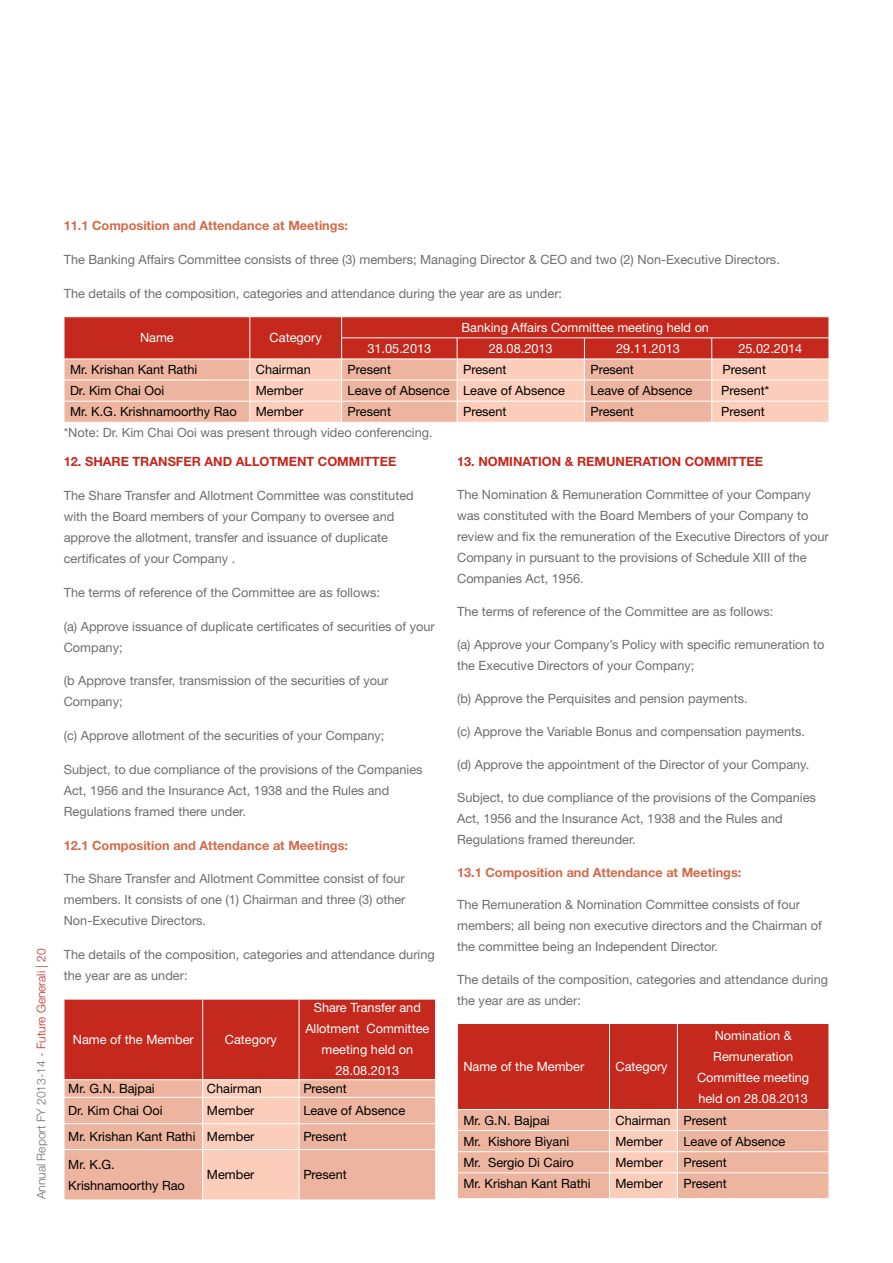
<style>
.page{position:relative;width:893px;height:1263px;background:#fff}
.page>*{position:absolute;margin:0;border:0;box-sizing:border-box;transform-origin:0 0}
.t1{font:12.75px/21px "Helvetica Neue LT Std";color:#6d6e71}
.t2{font:12.75px/21px "Helvetica Neue LT Std";color:#000}
.t3{font:12.75px/21px "Helvetica Neue LT Std";color:#fff;text-align:center}
.t4{font:700 12.75px "Helvetica Neue LT Std";color:#d36a49}
.t5{font:700 12.75px "Helvetica Neue LT Std";color:#c5281c}
.t6{font:300 12px "Helvetica Neue LT Std";color:#6d6e71}
.s1{color:#c42d28}
</style>
<div class="page">
<svg style="left:64px;top:317px;width:765px;height:105px;background:#e28878"></svg>
<svg style="left:64px;top:999px;width:372px;height:201px;background:#e08574"></svg>
<hr style="left:64px;top:1149px;width:139px;height:1px;background:#fff">
<hr style="left:64px;top:1150px;width:1px;height:50px;background:#fff">
<hr style="left:203px;top:1149px;width:96px;height:1px;background:#fff">
<hr style="left:202px;top:1150px;width:1px;height:50px;background:#fff">
<hr style="left:299px;top:1149px;width:137px;height:1px;background:#fff">
<hr style="left:299px;top:1150px;width:1px;height:50px;background:#fff">
<hr style="left:435px;top:1150px;width:1px;height:50px;background:#fff">
<svg style="left:457px;top:1023px;width:372px;height:175px;background:#dc7869"></svg>
<p class="t6" style="left:34px;top:1199px;width:252px;rotate:-90deg">Annual Report FY 2013-14 <span class="s1">- Future Generali | 20</span></p>
<p class="t4" style="left:64px;top:218px;width:286px">11.1 Composition and Attendance at Meetings:</p>
<p class="t1" style="left:64px;top:249px;width:718px">The Banking Affairs Committee consists of three (3) members; Managing Director &amp; CEO and two (2) Non-Executive Directors.</p>
<p class="t1" style="left:64px;top:283px;width:500px">The details of the composition, categories and attendance during the year are as under:</p>
<p class="t3" style="left:140px;top:327px;width:35px">Name</p>
<p class="t3" style="left:270px;top:327px;width:54px">Category</p>
<p class="t3" style="left:461px;top:317px;width:249px">Banking Affairs Committee meeting held on</p>
<p class="t3" style="left:367px;top:338px;width:65px">31.05.2013</p>
<p class="t3" style="left:489px;top:338px;width:65px">28.08.2013</p>
<p class="t3" style="left:616px;top:338px;width:65px">29.11.2013</p>
<p class="t3" style="left:738px;top:338px;width:65px">25.02.2014</p>
<p class="t2" style="left:70px;top:359px;width:129px">Mr. Krishan Kant Rathi</p>
<p class="t2" style="left:256px;top:359px;width:57px">Chairman</p>
<p class="t2" style="left:348px;top:359px;width:45px">Present</p>
<p class="t2" style="left:463px;top:359px;width:45px">Present</p>
<p class="t2" style="left:590px;top:359px;width:45px">Present</p>
<p class="t2" style="left:723px;top:359px;width:45px">Present</p>
<p class="t2" style="left:70px;top:380px;width:96px">Dr. Kim Chai Ooi</p>
<p class="t2" style="left:256px;top:380px;width:49px">Member</p>
<p class="t2" style="left:348px;top:380px;width:219px">Leave of Absence Leave of Absence</p>
<p class="t2" style="left:590px;top:380px;width:104px">Leave of Absence</p>
<p class="t2" style="left:721px;top:380px;width:49px">Present*</p>
<p class="t2" style="left:70px;top:401px;width:168px">Mr. K.G. Krishnamoorthy Rao</p>
<p class="t2" style="left:256px;top:401px;width:49px">Member</p>
<p class="t2" style="left:348px;top:401px;width:45px">Present</p>
<p class="t2" style="left:463px;top:401px;width:45px">Present</p>
<p class="t2" style="left:590px;top:401px;width:45px">Present</p>
<p class="t2" style="left:721px;top:401px;width:45px">Present</p>
<p class="t1" style="left:64px;top:422px;width:370px">*Note: Dr. Kim Chai Ooi was present through video conferencing.</p>
<p class="t5" style="left:64px;top:454px;width:334px">12. SHARE TRANSFER AND ALLOTMENT COMMITTEE</p>
<p class="t1" style="left:64px;top:485px;width:352px">The Share Transfer and Allotment Committee was constituted with the Board members of your Company to oversee and approve the allotment, transfer and issuance of duplicate certificates of your Company .</p>
<p class="t1" style="left:64px;top:581px;width:318px">The terms of reference of the Committee are as follows:</p>
<p class="t1" style="left:64px;top:615px;width:372px">(a) Approve issuance of duplicate certificates of securities of your<br>Company;</p>
<p class="t1" style="left:64px;top:670px;width:326px">(b Approve transfer, transmission of the securities of your<br>Company;</p>
<p class="t1" style="left:64px;top:725px;width:322px">(c) Approve allotment of the securities of your Company;</p>
<p class="t1" style="left:64px;top:759px;width:360px">Subject, to due compliance of the provisions of the Companies<br>Act, 1956 and the Insurance Act, 1938 and the Rules and<br>Regulations framed there under.</p>
<p class="t4" style="left:64px;top:837px;width:286px">12.1 Composition and Attendance at Meetings:</p>
<p class="t1" style="left:64px;top:868px;width:343px;text-align:justify">The Share Transfer and Allotment Committee consist of four members. It consists of one (1) Chairman and three (3) other Non-Executive Directors.</p>
<p class="t1" style="left:64px;top:944px;width:373px">The details of the composition, categories and attendance during the year are as under:</p>
<p class="t5" style="left:457px;top:454px;width:307px">13. NOMINATION &amp; REMUNERATION COMMITTEE</p>
<p class="t1" style="left:457px;top:484px;width:373px">The Nomination &amp; Remuneration Committee of your Company was constituted with the Board Members of your Company to review and fix the remuneration of the Executive Directors of your Company in pursuant to the provisions of Schedule XIII of the Companies Act, 1956.</p>
<p class="t1" style="left:457px;top:601px;width:318px">The terms of reference of the Committee are as follows:</p>
<p class="t1" style="left:457px;top:634px;width:369px">(a) Approve your Company’s Policy with specific remuneration to the Executive Directors of your Company;</p>
<p class="t1" style="left:457px;top:688px;width:292px">(b) Approve the Perquisites and pension payments.</p>
<p class="t1" style="left:457px;top:721px;width:349px">(c) Approve the Variable Bonus and compensation payments.</p>
<p class="t1" style="left:457px;top:753px;width:354px">(d) Approve the appointment of the Director of your Company.</p>
<p class="t1" style="left:457px;top:786px;width:360px">Subject, to due compliance of the provisions of the Companies<br>Act, 1956 and the Insurance Act, 1938 and the Rules and<br>Regulations framed thereunder.</p>
<p class="t4" style="left:457px;top:864px;width:286px">13.1 Composition and Attendance at Meetings:</p>
<p class="t1" style="left:457px;top:894px;width:366px">The Remuneration &amp; Nomination Committee consists of four members; all being non executive directors and the Chairman of the committee being an Independent Director.</p>
<p class="t1" style="left:457px;top:969px;width:373px">The details of the composition, categories and attendance during the year are as under:</p>
<p class="t3" style="left:305px;top:997px;width:126px">Share Transfer and<br>Allotment Committee meeting held on<br>28.08.2013</p>
<p class="t3" style="left:697px;top:1024px;width:114px">Nomination &amp;<br>Remuneration<br>Committee meeting held on 28.08.2013</p>
<p class="t3" style="left:73px;top:1029px;width:122px">Name of the Member</p>
<p class="t3" style="left:225px;top:1029px;width:54px">Category</p>
<p class="t3" style="left:463px;top:1056px;width:122px">Name of the Member</p>
<p class="t3" style="left:615px;top:1056px;width:54px">Category</p>
<p class="t2" style="left:68px;top:1078px;width:88px">Mr. G.N. Bajpai</p>
<p class="t2" style="left:207px;top:1078px;width:57px">Chairman</p>
<p class="t2" style="left:303px;top:1078px;width:45px">Present</p>
<p class="t2" style="left:68px;top:1100px;width:96px">Dr. Kim Chai Ooi</p>
<p class="t2" style="left:207px;top:1100px;width:49px">Member</p>
<p class="t2" style="left:303px;top:1100px;width:104px">Leave of Absence</p>
<p class="t2" style="left:68px;top:1126px;width:188px">Mr. Krishan Kant Rathi Member</p>
<p class="t2" style="left:303px;top:1126px;width:45px">Present</p>
<p class="t2" style="left:68px;top:1153px;width:118px">Mr. K.G.<br>Krishnamoorthy Rao</p>
<p class="t2" style="left:207px;top:1164px;width:49px">Member</p>
<p class="t2" style="left:303px;top:1164px;width:45px">Present</p>
<p class="t2" style="left:463px;top:1109px;width:88px">Mr. G.N. Bajpai</p>
<p class="t2" style="left:615px;top:1109px;width:113px">Chairman Present</p>
<p class="t2" style="left:463px;top:1130px;width:108px">Mr. Kishore Biyani</p>
<p class="t2" style="left:615px;top:1130px;width:49px">Member</p>
<p class="t2" style="left:683px;top:1130px;width:104px">Leave of Absence</p>
<p class="t2" style="left:463px;top:1151px;width:112px">Mr. Sergio Di Cairo</p>
<p class="t2" style="left:615px;top:1151px;width:49px">Member</p>
<p class="t2" style="left:683px;top:1151px;width:45px">Present</p>
<p class="t2" style="left:463px;top:1173px;width:129px">Mr. Krishan Kant Rathi</p>
<p class="t2" style="left:615px;top:1173px;width:49px">Member</p>
<p class="t2" style="left:683px;top:1173px;width:45px">Present</p>
</div>
